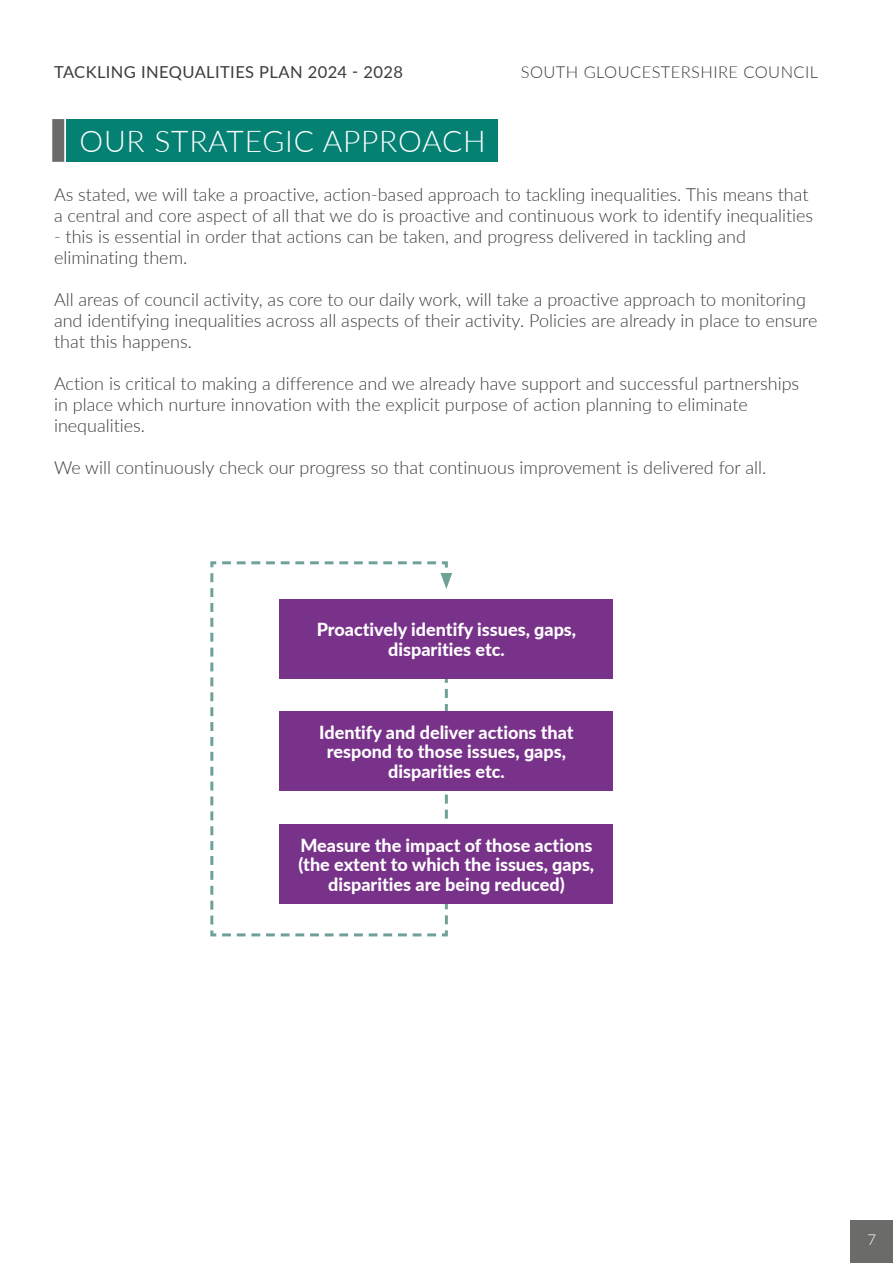
<style>
.page{position:relative;width:893px;height:1263px;background:#fff}
.page>*{position:absolute;margin:0;border:0;box-sizing:border-box;transform-origin:0 0}
.t1{font:300 30px "Lato";letter-spacing:.025em;color:#fff}
.Body{font:300 18px/21px "Lato";color:#3c3c3b}
.Body-2{font:800 18px/19.5px "Lato";color:#fff;text-align:center}
.t2{font:16.5px "Lato";letter-spacing:.025em;color:#3c3c3b}
.t3{font:300 16.5px "Lato";letter-spacing:.025em;color:#3c3c3b}
.t4{font:300 15px "Lato";color:#fff}
</style>
<div class="page">
<div style="left:850px;top:1220px;width:43px;height:43px;background:#6b6b6a"></div>
<div style="left:67px;top:119px;width:431px;height:43px;background:#058174"></div>
<div style="left:52px;top:119px;width:12px;height:43px;background:#6b6b6a"></div>
<svg style="left:210px;top:561px;width:239px;height:376px"></svg>
<svg style="left:440px;top:573px;width:12px;height:16px"></svg>
<div style="left:280px;top:599px;width:333px;height:79px;background:#79328a"></div>
<div style="left:280px;top:712px;width:333px;height:79px;background:#79328a"></div>
<div style="left:280px;top:824px;width:333px;height:80px;background:#79328a"></div>
<p class="t2" style="left:54px;top:60px;width:350px">TACKLING INEQUALITIES PLAN 2024 - 2028</p>
<p class="t3" style="left:521px;top:61px;width:299px">SOUTH GLOUCESTERSHIRE COUNCIL</p>
<p class="t1" style="left:80px;top:120px;width:408px">OUR STRATEGIC APPROACH</p>
<p class="Body" style="left:54px;top:183px;width:761px">As stated, we will take a proactive, action-based approach to tackling inequalities. This means that a central and core aspect of all that we do is proactive and continuous work to identify inequalities</p>
<p class="Body" style="left:54px;top:225px;width:693px">- this is essential in order that actions can be taken, and progress delivered in tackling and eliminating them.</p>
<p class="Body" style="left:54px;top:288px;width:765px">All areas of council activity, as core to our daily work, will take a proactive approach to monitoring and identifying inequalities across all aspects of their activity. Policies are already in place to ensure that this happens.</p>
<p class="Body" style="left:54px;top:372px;width:747px">Action is critical to making a difference and we already have support and successful partnerships in place which nurture innovation with the explicit purpose of action planning to eliminate inequalities.</p>
<p class="Body" style="left:54px;top:456px;width:714px">We will continuously check our progress so that continuous improvement is delivered for all.</p>
<p class="Body-2" style="left:317px;top:619px;width:261px">Proactively identify issues, gaps, disparities etc.</p>
<p class="Body-2" style="left:319px;top:722px;width:256px">Identify and deliver actions that respond to those issues, gaps, disparities etc.</p>
<p class="Body-2" style="left:299px;top:834px;width:297px">Measure the impact of those actions (the extent to which the issues, gaps, disparities are being reduced)</p>
<p class="t4" style="left:867px;top:1229px;width:10px">7</p>
</div>
